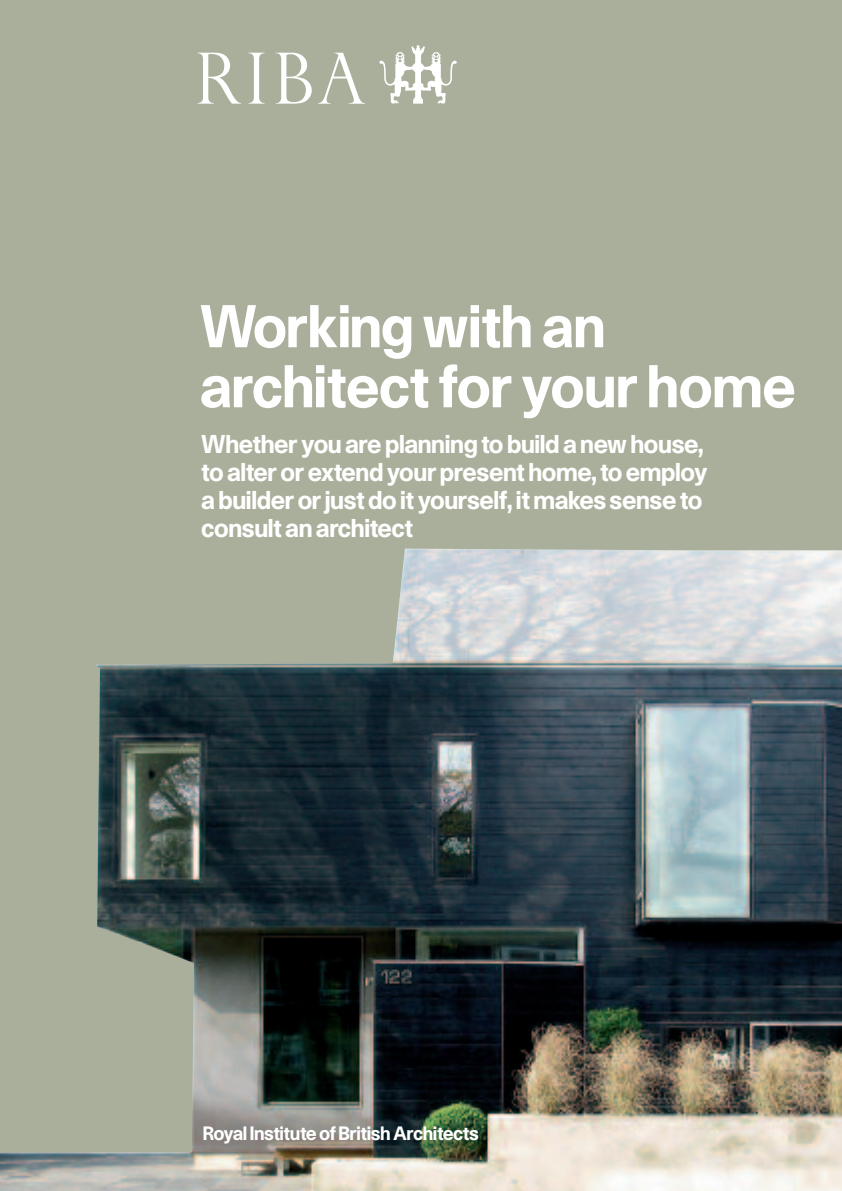
<style>
.page{position:relative;width:842px;height:1191px;background:#a9af9a}
.page>*{position:absolute;margin:0;border:0;box-sizing:border-box;transform-origin:0 0}
.t1{font:500 56px/60px "Unica SH";letter-spacing:.015em;color:#fff}
.t2{font:500 24px/28px "Unica SH";letter-spacing:.01em;color:#fff}
.t3{font:500 18px "Unica SH";letter-spacing:.01em;color:#fff}
</style>
<div class="page">
<img style="left:0;top:548px;width:842px;height:643px">
<svg style="left:198px;top:53px;width:43px;height:51px"></svg>
<svg style="left:248px;top:53px;width:17px;height:51px"></svg>
<svg style="left:276px;top:53px;width:36px;height:51px"></svg>
<svg style="left:318px;top:53px;width:47px;height:51px"></svg>
<svg style="left:379px;top:45px;width:78px;height:59px"></svg>
<h1 class="t1" style="left:201px;top:298px;width:596px">Working with an architect for your home</h1>
<p class="t2" style="left:202px;top:430px;width:507px">Whether you are planning to build a new house, to alter or extend your present home, to employ a builder or just do it yourself, it makes sense to consult an architect</p>
<p class="t3" style="left:203px;top:1123px;width:277px">Royal Institute of British Architects</p>
</div>
